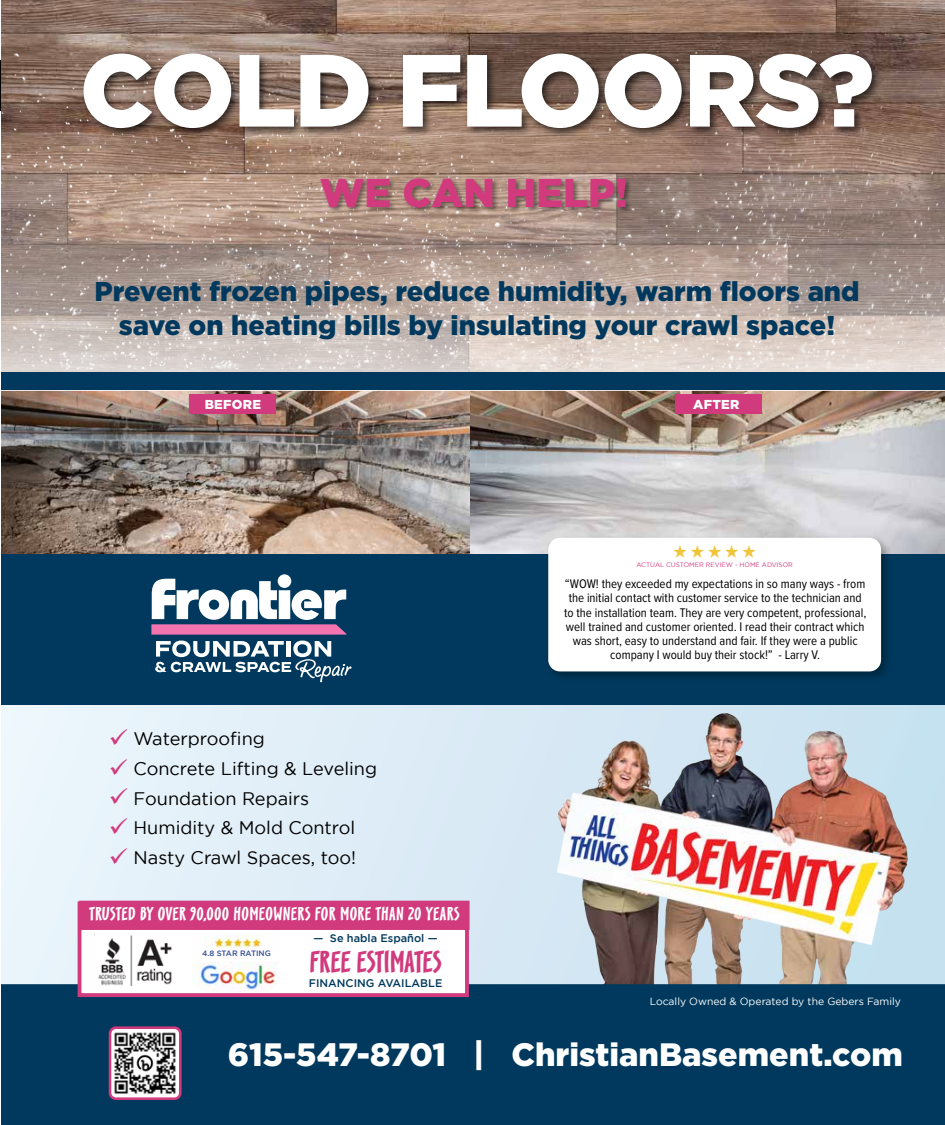
<style>
.page{position:relative;width:945px;height:1125px;background:#fff}
.page>*{position:absolute;margin:0;border:0;box-sizing:border-box;transform-origin:0 0}
.t1{font:900 102.25px "Gotham";letter-spacing:-.02em;color:#fff}
.t2{font:900 40.12px "Gotham";color:#d13b7e}
.t3{font:33.62px "Scamp FB Fat";color:#d13b7e}
.t4{font:900 32.38px "Gotham";color:#fff}
.t5{font:900 27.25px/33.6px "Gotham";color:#00395d;text-align:center}
.t6{font:20.75px "Scamp FB Fat";letter-spacing:.02em;color:#fff}
.t7{font:18.12px "Gotham";color:#000}
.t8{font:13px/14.2px "Proxima Nova Cond";color:#000;text-align:center}
.t9{font:900 13px "Gotham";letter-spacing:.02em;color:#fff}
.t10{font:500 11px "Gotham";color:#00395d}
.t11{font:10.38px "Gotham";color:#fff}
.t12{font:500 7.75px "Gotham";color:#344c94}
.t13{font:6.5px "Gotham";color:#d13b7e}
.s1{color:#d13b7e}
</style>
<div class="page">
<hr style="left:0;top:61px;width:1px;height:50px;background:#000">
<svg style="left:1px;top:705px;width:944px;height:279px"></svg>
<img style="left:470px;top:390px;width:475px;height:164px">
<img style="left:1px;top:390px;width:469px;height:164px">
<div style="left:1px;top:554px;width:944px;height:151px;background:#00395d"></div>
<img style="left:540px;top:705px;width:380px;height:279px">
<div style="left:1px;top:984px;width:944px;height:141px;background:#00395d"></div>
<div style="left:189px;top:394px;width:86px;height:20px;background:#d13b7e"></div>
<div style="left:80px;top:903px;width:387px;height:92px;background:#fff"></div>
<div style="left:78px;top:901px;width:391px;height:96px;border:4px solid #d13b7e"></div>
<img style="left:94px;top:934px;width:78px;height:52px">
<img style="left:193px;top:934px;width:85px;height:58px">
<div style="left:189px;top:948px;width:95px;height:14px;background:#fff"></div>
<div style="left:80px;top:901px;width:389px;height:28px;background:#d13b7e"></div>
<div style="left:79px;top:901px;width:391px;height:29px;border:1px solid #d13b7e"></div>
<img style="left:1px;top:0;width:944px;height:52px">
<img style="left:1px;top:52px;width:944px;height:81px">
<img style="left:1px;top:133px;width:944px;height:257px">
<div style="left:80px;top:51px;width:803px;height:88px;background:#000;opacity:.65"></div>
<div style="left:1px;top:372px;width:944px;height:17px;background:#00395d"></div>
<div style="left:675px;top:394px;width:86px;height:20px;background:#d13b7e"></div>
<img style="left:110px;top:1030px;width:68px;height:69px">
<div style="left:109px;top:1026px;width:73px;height:74px;border:3px solid #d13b7e;border-radius:6px"></div>
<div style="left:320px;top:177px;width:312px;height:37px;background:#000;opacity:.4"></div>
<div style="left:545px;top:535px;width:348px;height:148px;background:#000;opacity:.32"></div>
<div style="left:548px;top:538px;width:333px;height:133px;background:#fff;border-radius:12px"></div>
<svg style="left:151px;top:574px;width:196px;height:61px"></svg>
<svg style="left:155px;top:641px;width:197px;height:41px"></svg>
<h1 class="t1" style="left:80px;top:31px;width:796px">COLD FLOORS?</h1>
<h2 class="t2" style="left:320px;top:170px;width:310px">WE CAN HELP!</h2>
<h3 class="t5" style="left:95px;top:274px;width:767px">Prevent frozen pipes, reduce humidity, warm floors and save on heating bills by insulating your crawl space!</h3>
<p class="t9" style="left:205px;top:397px;width:58px">BEFORE</p>
<h3 class="t7" style="left:109px;top:729px;width:158px"><span class="s1">✓</span> Waterproofing</h3>
<h3 class="t7" style="left:109px;top:758px;width:270px"><span class="s1">✓</span> Concrete Lifting &amp; Leveling</h3>
<h3 class="t7" style="left:109px;top:788px;width:202px"><span class="s1">✓</span> Foundation Repairs</h3>
<h3 class="t7" style="left:109px;top:818px;width:248px"><span class="s1">✓</span> Humidity &amp; Mold Control</h3>
<h3 class="t7" style="left:109px;top:848px;width:249px"><span class="s1">✓</span> Nasty Crawl Spaces, too!</h3>
<h3 class="t6" style="left:89px;top:903px;width:372px">TRUSTED BY OVER 90,000 HOMEOWNERS FOR MORE THAN 20 YEARS</h3>
<p class="t10" style="left:314px;top:932px;width:126px">— Se habla Español —</p>
<h3 class="t3" style="left:310px;top:944px;width:134px">FREE ESTIMATES</h3>
<p class="t10" style="left:309px;top:977px;width:135px">FINANCING AVAILABLE</p>
<p class="t12" style="left:202px;top:949px;width:70px">4.8 STAR RATING</p>
<p class="t9" style="left:693px;top:397px;width:48px">AFTER</p>
<p class="t13" style="left:636px;top:561px;width:158px">ACTUAL CUSTOMER REVIEW - HOME ADVISOR</p>
<p class="t8" style="left:564px;top:576px;width:304px">“WOW! they exceeded my expectations in so many ways - from the initial contact with customer service to the technician and to the installation team. They are very competent, professional, well trained and customer oriented. I read their contract which was short, easy to understand and fair. If they were a public company I would buy their stock!” - Larry V.</p>
<p class="t11" style="left:650px;top:995px;width:253px">Locally Owned &amp; Operated by the Gebers Family</p>
<h3 class="t4" style="left:228px;top:1036px;width:676px">615-547-8701 | ChristianBasement.com</h3>
</div>
